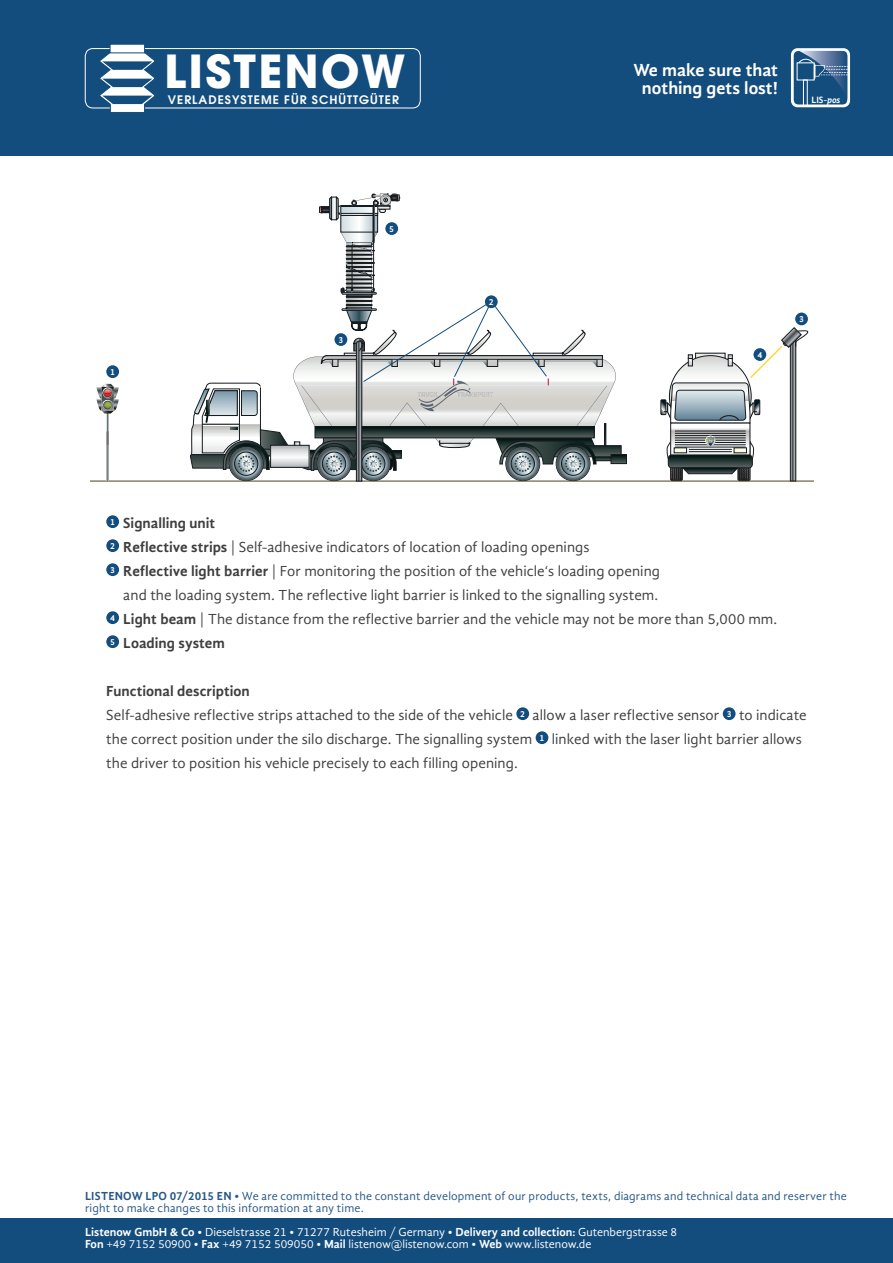
<style>
.page{position:relative;width:893px;height:1263px;background:#fff}
.page>*{position:absolute;margin:0;border:0;box-sizing:border-box;transform-origin:0 0}
.t1{font:700 45.3px "Avant Garde";letter-spacing:.05em;color:#fff}
.t2{font:700 18px/18px "Gandhi Sans";color:#fff;text-align:center}
.t3{font:15px/24px "Gandhi Sans";letter-spacing:.005em;color:#3e3e3f}
.t4{font:700 15px "Gandhi Sans";color:#3e3e3f}
.t5{font:12px/12px "Gandhi Sans";color:#fff}
.t6{font:12px/12px "Gandhi Sans";letter-spacing:.015em;color:#265787}
.t7{font:600 11.7px "Avant Garde";letter-spacing:.085em;color:#fff}
.t8{font:700 9.45px "Gandhi Sans";letter-spacing:-.005em;color:#f0f2f2}
.t9{font:700 9.45px "Gandhi Sans";color:#fff}
.t10{font:700 9px "Gandhi Sans";color:#fff}
.t11{font:700 5.7px "Serpentine D";color:#fff}
.s1{font-style:italic}
.s2{font-weight:700}
</style>
<div class="page">
<div style="left:106px;top:515px;width:13px;height:13px;background:#134d7e;border-radius:50%"></div>
<div style="left:106px;top:539px;width:13px;height:13px;background:#134d7e;border-radius:50%"></div>
<div style="left:106px;top:563px;width:13px;height:13px;background:#134d7e;border-radius:50%"></div>
<div style="left:106px;top:611px;width:13px;height:13px;background:#134d7e;border-radius:50%"></div>
<div style="left:106px;top:635px;width:13px;height:13px;background:#134d7e;border-radius:50%"></div>
<div style="left:516px;top:707px;width:13px;height:13px;background:#134d7e;border-radius:50%"></div>
<div style="left:723px;top:707px;width:12px;height:13px;background:#134d7e;border-radius:50%"></div>
<div style="left:536px;top:731px;width:12px;height:13px;background:#134d7e;border-radius:50%"></div>
<svg style="left:621px;top:456px;width:4px;height:6px"></svg>
<div style="left:611px;top:454px;width:16px;height:10px;border:1px solid #151b20"></div>
<hr style="left:90px;top:481px;width:723px;height:1px;background:#4b3f1d">
<div style="left:341px;top:206px;width:37px;height:7px;background:#cadbe2"></div>
<div style="left:340px;top:206px;width:38px;height:1px;border:1px solid #151b20"></div>
<svg style="left:319px;top:196px;width:22px;height:24px"></svg>
<div style="left:341px;top:213px;width:37px;height:3px;border:1px solid #151b20"></div>
<svg style="left:343px;top:217px;width:33px;height:13px"></svg>
<div style="left:341px;top:215px;width:37px;height:17px;border:1px solid #151b20"></div>
<hr style="left:373px;top:204px;width:1px;height:87px;background:#151b20">
<svg style="left:351px;top:193px;width:49px;height:20px"></svg>
<svg style="left:107px;top:444px;width:2px;height:37px"></svg>
<img style="left:100px;top:368px;width:20px;height:76px">
<svg style="left:107px;top:432px;width:2px;height:12px"></svg>
<img style="left:107px;top:413px;width:2px;height:19px">
<img style="left:96px;top:387px;width:23px;height:23px">
<svg style="left:101px;top:384px;width:14px;height:29px"></svg>
<svg style="left:661px;top:327px;width:148px;height:154px"></svg>
<svg style="left:190px;top:232px;width:431px;height:249px"></svg>
<div style="left:106px;top:365px;width:13px;height:13px;background:#134d7e;border-radius:50%"></div>
<div style="left:485px;top:295px;width:13px;height:13px;background:#134d7e;border-radius:50%"></div>
<div style="left:334px;top:333px;width:13px;height:13px;background:#134d7e;border-radius:50%"></div>
<div style="left:795px;top:313px;width:13px;height:12px;background:#134d7e;border-radius:50%"></div>
<div style="left:753px;top:348px;width:13px;height:13px;background:#134d7e;border-radius:50%"></div>
<div style="left:385px;top:222px;width:13px;height:13px;background:#134d7e;border-radius:50%"></div>
<div style="left:0;top:0;width:893px;height:156px;background:#134d7e"></div>
<div style="left:85px;top:48px;width:336px;height:60px;border:1px solid #fff;border-radius:8px"></div>
<div style="left:110px;top:44px;width:35px;height:9px;background:#fff"></div>
<div style="left:110px;top:44px;width:35px;height:9px;border:1px solid #134d7e"></div>
<svg style="left:98px;top:52px;width:59px;height:60px"></svg>
<svg style="left:791px;top:48px;width:59px;height:59px"></svg>
<div style="left:794px;top:51px;width:53px;height:54px;background:#134d7e;border-radius:5px"></div>
<div style="left:803px;top:80px;width:5px;height:26px;border:1px solid #fff"></div>
<img style="left:799px;top:51px;width:48px;height:48px">
<svg style="left:798px;top:59px;width:52px;height:19px"></svg>
<div style="left:0;top:1218px;width:893px;height:45px;background:#134d7e"></div>
<p class="t10" style="left:110px;top:367px;width:6px">1</p>
<h1 class="t1" style="left:164px;top:42px;width:243px">LISTENOW</h1>
<p class="t7" style="left:168px;top:92px;width:233px">VERLADESYSTEME FÜR SCHÜTTGÜTER</p>
<p class="t10" style="left:338px;top:334px;width:6px">3</p>
<p class="t10" style="left:389px;top:223px;width:6px">5</p>
<p class="t10" style="left:489px;top:297px;width:6px">2</p>
<p class="t2" style="left:633px;top:61px;width:146px">We make sure that nothing gets lost!</p>
<p class="t8" style="left:645px;top:85px;width:38px">Compen-</p>
<p class="t9" style="left:812px;top:94px;width:30px">LIS-<span class="s1">pos</span></p>
<p class="t11" style="left:708px;top:437px;width:5px">S</p>
<p class="t10" style="left:757px;top:349px;width:6px">4</p>
<p class="t10" style="left:799px;top:314px;width:6px">3</p>
<p class="t4" style="left:110px;top:514px;width:107px"><sup>1</sup> Signalling unit</p>
<p class="t3" style="left:110px;top:535px;width:481px"><sup>2</sup> <span class="s2">Reflective strips</span> | Self-adhesive indicators of location of loading openings</p>
<p class="t3" style="left:110px;top:559px;width:551px"><sup>3</sup> <span class="s2">Reflective light barrier</span> | For monitoring the position of the vehicle‘s loading opening</p>
<p class="t3" style="left:123px;top:583px;width:536px">and the loading system. The reflective light barrier is linked to the signalling system.</p>
<p class="t3" style="left:110px;top:607px;width:669px"><sup>4</sup> <span class="s2">Light beam</span> | The distance from the reflective barrier and the vehicle may not be more than 5,000 mm.</p>
<p class="t4" style="left:110px;top:634px;width:116px"><sup>5</sup> Loading system</p>
<p class="t3" style="left:106px;top:679px;width:702px"><span class="s2">Functional description<br></span>Self-adhesive reflective strips attached to the side of the vehicle <sup>2</sup> allow a laser reflective sensor <sup>3</sup> to indicate the correct position under the silo discharge. The signalling system <sup>1</sup> linked with the laser light barrier allows the driver to position his vehicle precisely to each filling opening.</p>
<p class="t6" style="left:85px;top:1190px;width:763px"><span class="s2">LISTENOW LPO 07/2015 EN</span> • We are committed to the constant development of our products, texts, diagrams and technical data and reserver the right to make changes to this information at any time.</p>
<p class="t5" style="left:85px;top:1226px;width:594px"><span class="s2">Listenow GmbH &amp; Co</span> • Dieselstrasse 21 • 71277 Rutesheim / Germany • <span class="s2">Delivery and collection:</span> Gutenbergstrasse 8<br><span class="s2">Fon</span> +49 7152 50900 • <span class="s2">Fax</span> +49 7152 509050 • <span class="s2">Mail</span> listenow@listenow.com • <span class="s2">Web</span> www.listenow.de</p>
</div>
